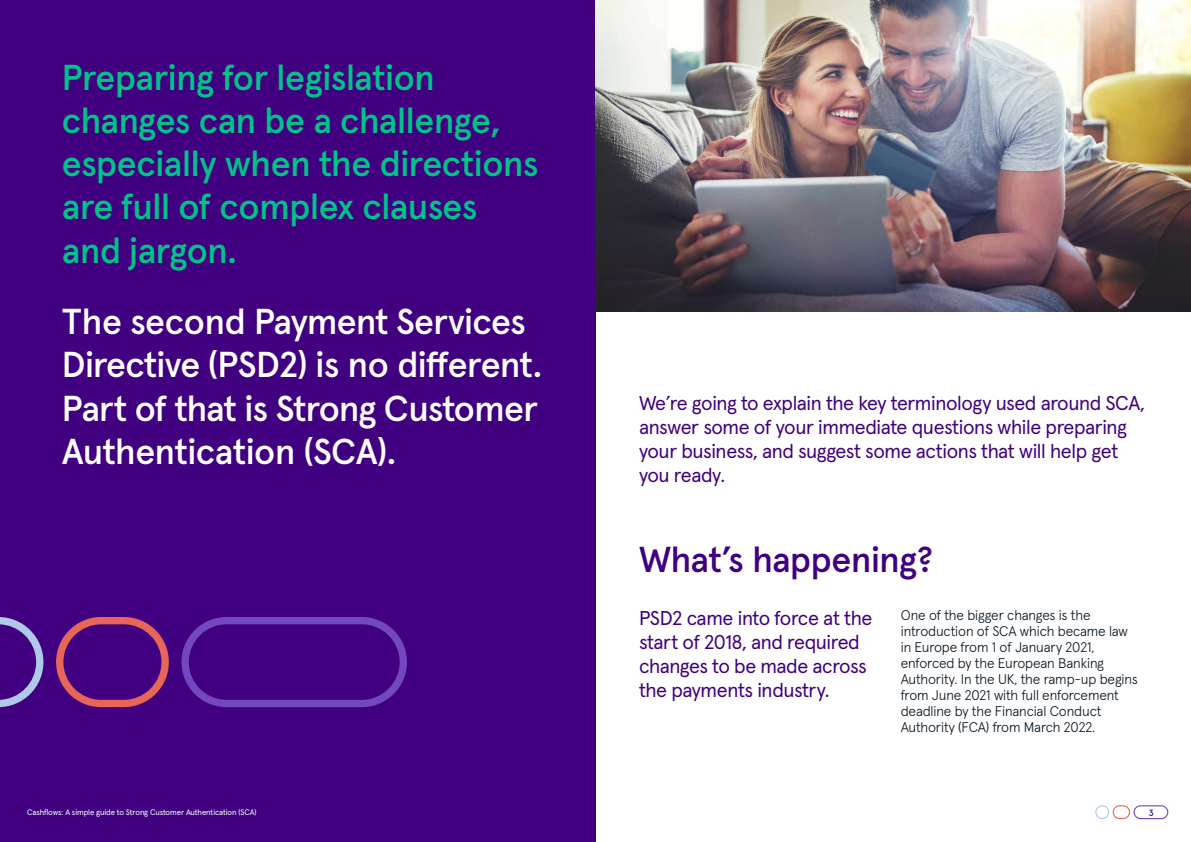
<style>
.page{position:relative;width:1191px;height:842px;background:#fff}
.page>*{position:absolute;margin:0;border:0;box-sizing:border-box;transform-origin:0 0}
.t1{font:500 36px/43.2px "Apercu Pro";letter-spacing:-.015em;color:#00c389}
.t2{font:500 36px/43.2px "Apercu Pro";letter-spacing:-.02em;color:#fff}
.t3{font:500 36px "Apercu Pro";letter-spacing:-.01em;color:#400080}
.t4{font:20px/24px "Apercu Pro";letter-spacing:-.02em;color:#400080}
.t5{font:300 14px/16px "Apercu Pro";letter-spacing:-.01em;color:#071622}
.t6{font:500 9px "Apercu Pro";color:#400080}
.t7{font:8px "Apercu Pro";letter-spacing:-.01em;color:#fff}
</style>
<div class="page">
<div style="left:0;top:0;width:595px;height:842px;background:#400080"></div>
<svg style="left:0;top:617px;width:43px;height:90px"></svg>
<svg style="left:56px;top:617px;width:113px;height:90px"></svg>
<svg style="left:181px;top:617px;width:226px;height:90px"></svg>
<img style="left:595px;top:0;width:596px;height:108px">
<img style="left:595px;top:108px;width:596px;height:204px">
<svg style="left:1095px;top:805px;width:73px;height:14px"></svg>
<h1 class="t1" style="left:62px;top:53px;width:478px">Preparing for legislation changes can be a challenge, especially when the directions are full of complex clauses and jargon.</h1>
<h1 class="t2" style="left:62px;top:297px;width:481px">The second Payment Services<br>Directive (PSD2) is no different.<br>Part of that is Strong Customer<br>Authentication (SCA).</h1>
<p class="t4" style="left:639px;top:389px;width:507px">We’re going to explain the key terminology used around SCA, answer some of your immediate questions while preparing your business, and suggest some actions that will help get you ready.</p>
<h1 class="t3" style="left:639px;top:532px;width:296px">What’s happening?</h1>
<p class="t4" style="left:639px;top:604px;width:235px">PSD2 came into force at the start of 2018, and required changes to be made across the payments industry.</p>
<p class="t5" style="left:900px;top:606px;width:239px">One of the bigger changes is the introduction of SCA which became law in Europe from 1 of January 2021, enforced by the European Banking Authority. In the UK, the ramp-up begins from June 2021 with full enforcement deadline by the Financial Conduct Authority (FCA) from March 2022.</p>
<p class="t7" style="left:27px;top:806px;width:231px">Cashflows: A simple guide to Strong Customer Authentication (SCA)</p>
<p class="t6" style="left:1148px;top:805px;width:6px">3</p>
</div>
